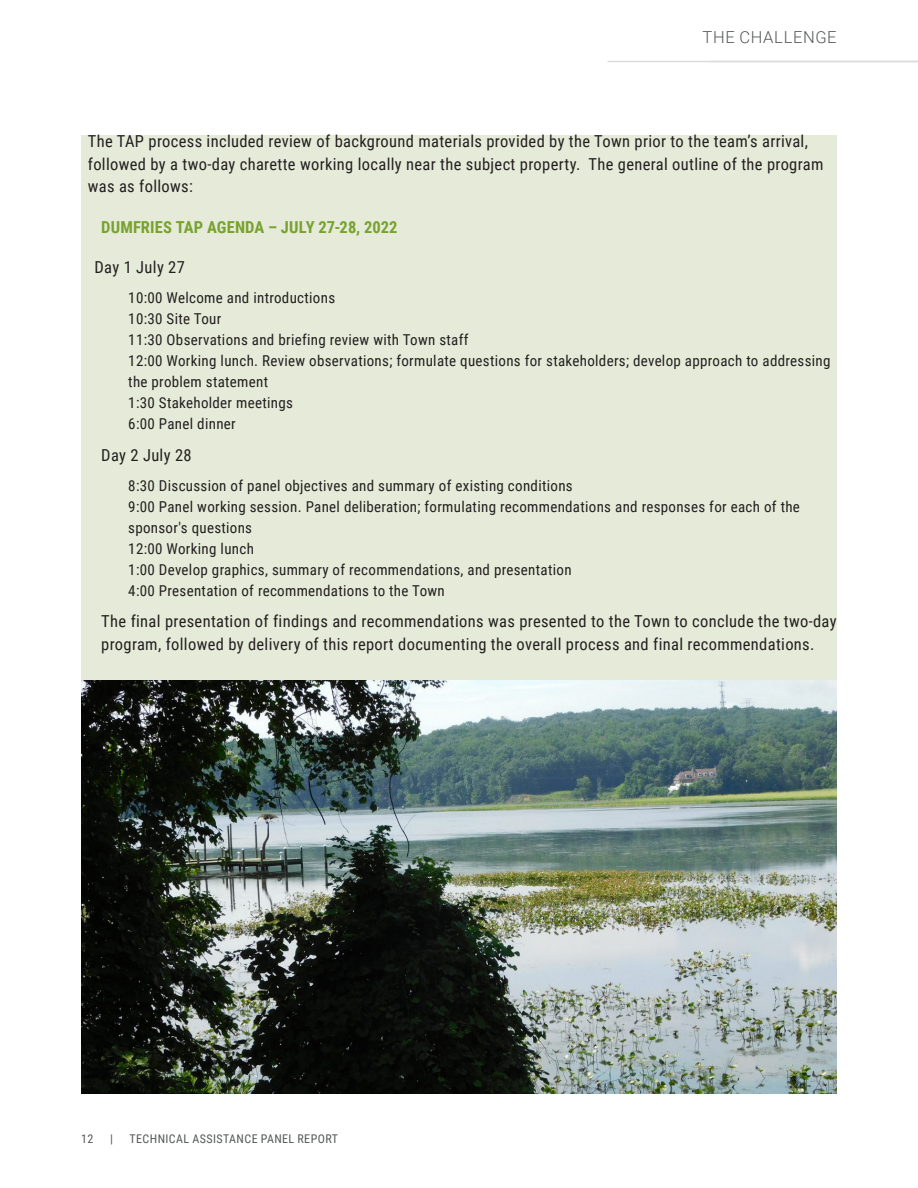
<style>
.page{position:relative;width:918px;height:1188px;background:#fff}
.page>*{position:absolute;margin:0;border:0;box-sizing:border-box;transform-origin:0 0}
.H2_1{font:16.5px/22.5px "Roboto Condensed";letter-spacing:.02em;color:#231f20}
.H2_1-2{font:700 16.5px "Roboto Condensed";letter-spacing:.01em;color:#78a22f}
.Section_Heading{font:300 16.5px "Roboto";letter-spacing:.04em;color:#545758}
.H2_1-3{font:15px/21px "Roboto Condensed";letter-spacing:.02em;color:#231f20}
.t1{font:12px "Roboto Condensed";letter-spacing:.035em;color:#545758}
</style>
<div class="page">
<hr style="left:608px;top:61px;width:310px;height:1px;background:#dddcdd">
<div style="left:81px;top:135px;width:756px;height:545px;background:#e5ebd8"></div>
<img style="left:81px;top:680px;width:756px;height:414px">
<p class="Section_Heading" style="left:703px;top:26px;width:136px">THE CHALLENGE</p>
<p class="H2_1" style="left:88px;top:130px;width:737px">The TAP process included review of background materials provided by the Town prior to the team’s arrival, followed by a two-day charette working locally near the subject property. The general outline of the program was as follows:</p>
<p class="H2_1-2" style="left:101px;top:215px;width:298px">DUMFRIES TAP AGENDA – JULY 27-28, 2022</p>
<p class="H2_1" style="left:95px;top:256px;width:92px">Day 1 July 27</p>
<p class="H2_1-3" style="left:128px;top:287px;width:208px">10:00 Welcome and introductions</p>
<p class="H2_1-3" style="left:128px;top:308px;width:94px">10:30 Site Tour</p>
<p class="H2_1-3" style="left:128px;top:329px;width:342px">11:30 Observations and briefing review with Town staff</p>
<p class="H2_1-3" style="left:128px;top:350px;width:704px">12:00 Working lunch. Review observations; formulate questions for stakeholders; develop approach to addressing the problem statement</p>
<p class="H2_1-3" style="left:128px;top:392px;width:166px">1:30 Stakeholder meetings</p>
<p class="H2_1-3" style="left:128px;top:413px;width:109px">6:00 Panel dinner</p>
<p class="H2_1" style="left:101px;top:443px;width:92px">Day 2 July 28</p>
<p class="H2_1-3" style="left:128px;top:474px;width:446px">8:30 Discussion of panel objectives and summary of existing conditions</p>
<p class="H2_1-3" style="left:128px;top:495px;width:673px">9:00 Panel working session. Panel deliberation; formulating recommendations and responses for each of the sponsor's questions</p>
<p class="H2_1-3" style="left:128px;top:537px;width:127px">12:00 Working lunch</p>
<p class="H2_1-3" style="left:128px;top:558px;width:445px">1:00 Develop graphics, summary of recommendations, and presentation</p>
<p class="H2_1-3" style="left:128px;top:579px;width:318px">4:00 Presentation of recommendations to the Town</p>
<p class="H2_1" style="left:101px;top:610px;width:737px">The final presentation of findings and recommendations was presented to the Town to conclude the two-day program, followed by delivery of this report documenting the overall process and final recommendations.</p>
<p class="t1" style="left:81px;top:1130px;width:14px">12</p>
<p class="t1" style="left:110px;top:1130px;width:4px">|</p>
<p class="t1" style="left:130px;top:1130px;width:210px">TECHNICAL ASSISTANCE PANEL REPORT</p>
</div>
